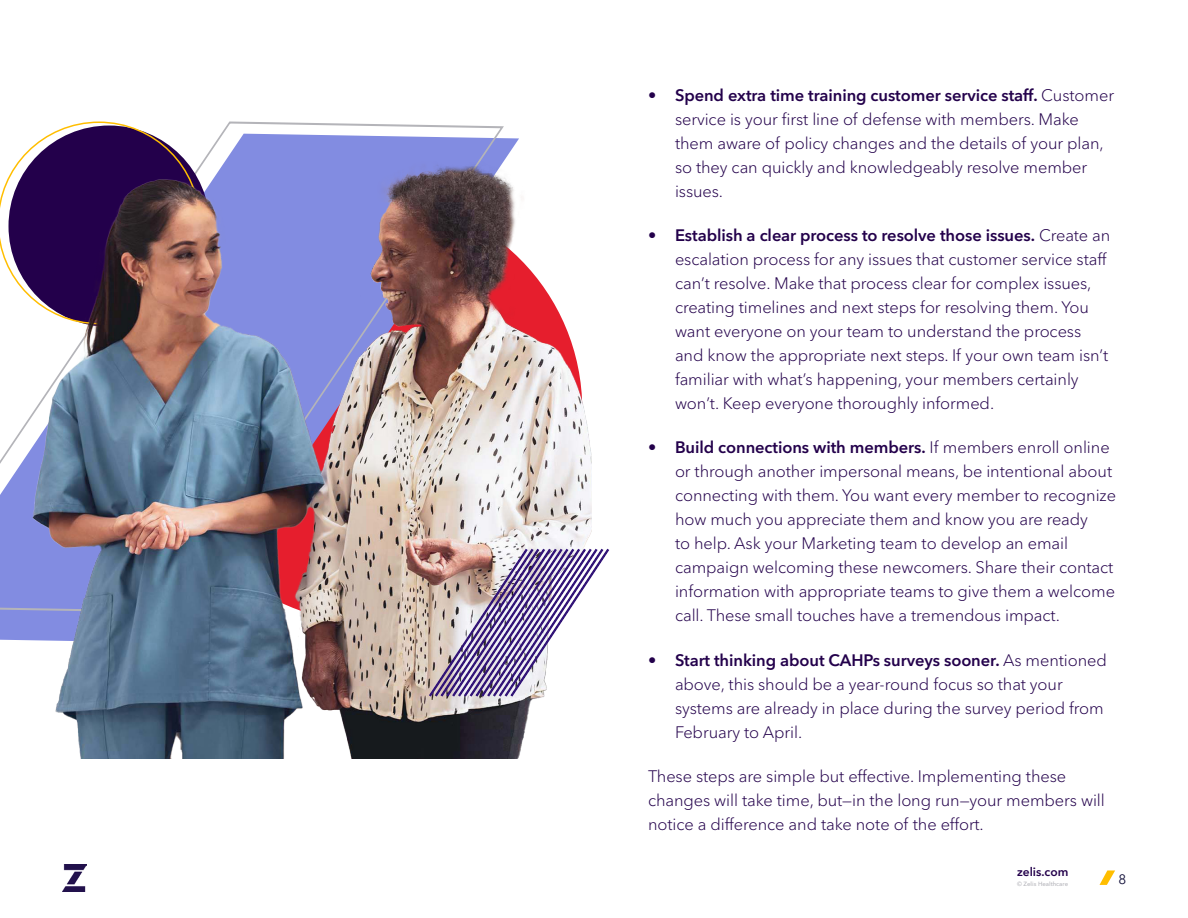
<style>
.page{position:relative;width:1188px;height:918px;background:#fff}
.page>*{position:absolute;margin:0;border:0;box-sizing:border-box;transform-origin:0 0}
.t1{font:300 16.5px/24px "Avenir Next LT Pro";letter-spacing:-.005em;color:#23004b}
.t2{font:13.5px "Avenir Next LT Pro";color:#0f0d37}
.t3{font:600 12px "Avenir Next LT Pro";color:#23004b}
.t4{font:500 6.15px "Avenir Next LT Pro";color:#b5b5bb}
.s1{font-weight:600}
</style>
<div class="page">
<svg style="left:1100px;top:870px;width:15px;height:15px"></svg>
<img style="left:63px;top:865px;width:24px;height:26px">
<svg style="left:0;top:121px;width:506px;height:493px"></svg>
<svg style="left:0;top:122px;width:200px;height:202px"></svg>
<img style="left:10px;top:150px;width:582px;height:608px">
<img style="left:428px;top:548px;width:182px;height:150px">
<p class="t1" style="left:675px;top:83px;width:441px;text-indent:-27px"><span class="s1">• Spend extra time training customer service staff.</span> Customer service is your first line of defense with members. Make them aware of policy changes and the details of your plan, so they can quickly and knowledgeably resolve member issues.</p>
<p class="t1" style="left:675px;top:223px;width:437px;text-indent:-27px"><span class="s1">• Establish a clear process to resolve those issues.</span> Create an escalation process for any issues that customer service staff can’t resolve. Make that process clear for complex issues, creating timelines and next steps for resolving them. You want everyone on your team to understand the process and know the appropriate next steps. If your own team isn’t familiar with what’s happening, your members certainly won’t. Keep everyone thoroughly informed.</p>
<p class="t1" style="left:675px;top:436px;width:443px;text-indent:-27px"><span class="s1">• Build connections with members.</span> If members enroll online or through another impersonal means, be intentional about connecting with them. You want every member to recognize how much you appreciate them and know you are ready<br>to help. Ask your Marketing team to develop an email campaign welcoming these newcomers. Share their contact information with appropriate teams to give them a welcome call. These small touches have a tremendous impact.</p>
<p class="t1" style="left:675px;top:648px;width:433px;text-indent:-27px"><span class="s1">• Start thinking about CAHPs surveys sooner.</span> As mentioned above, this should be a year-round focus so that your systems are already in place during the survey period from February to April.</p>
<p class="t1" style="left:648px;top:764px;width:458px">These steps are simple but effective. Implementing these changes will take time, but—in the long run—your members will notice a difference and take note of the effort.</p>
<p class="t3" style="left:1017px;top:865px;width:53px">zelis.com</p>
<p class="t4" style="left:1017px;top:880px;width:52px">© Zelis Healthcare</p>
<p class="t2" style="left:1119px;top:871px;width:9px">8</p>
</div>
